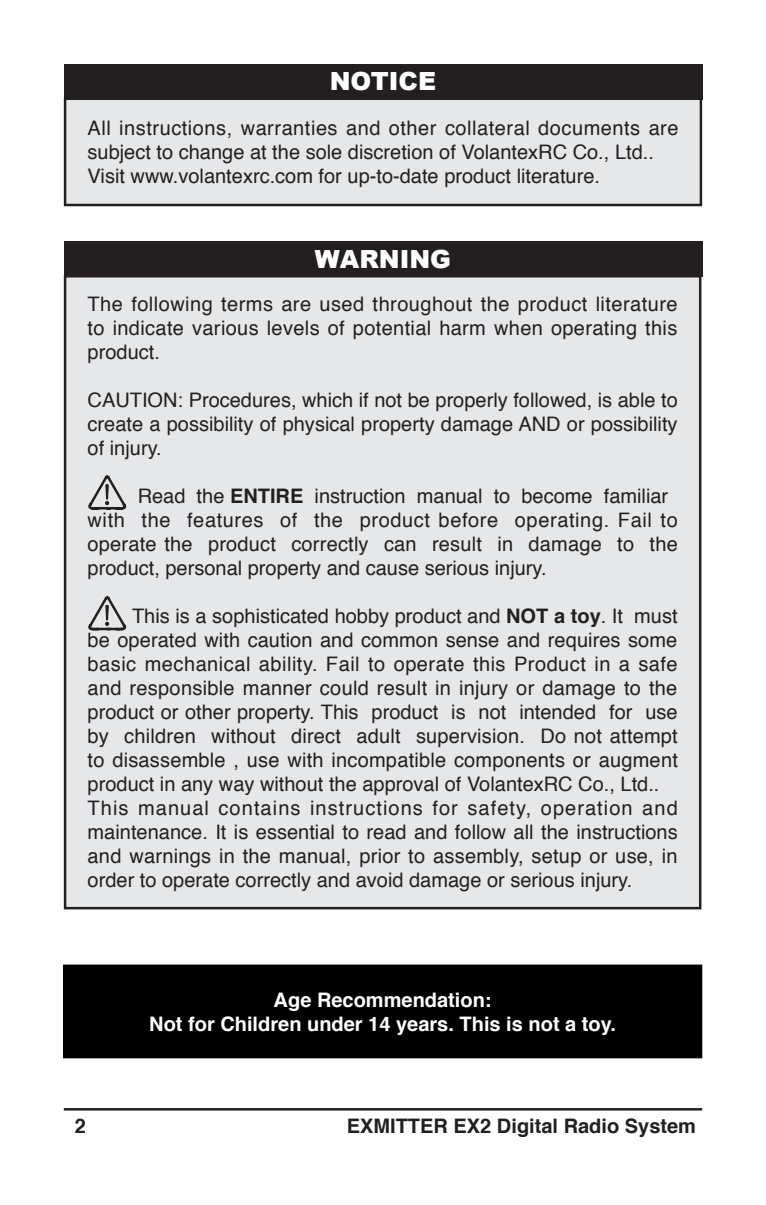
<style>
.page{position:relative;width:766px;height:1205px;background:#fff}
.page>*{position:absolute;margin:0;border:0;box-sizing:border-box;transform-origin:0 0}
.t1{font:900 25px "Arial";color:#fff}
.t2{font:20px/24px "Helvetica";letter-spacing:.005em;color:#231f20}
.t3{font:700 20px/24px "Helvetica";color:#fff;text-align:center}
.t4{font:700 20px "Helvetica";color:#231f20}
.s1{font-weight:700}
</style>
<div class="page">
<hr style="left:64px;top:1108px;width:638px;height:2px;background:#231f20">
<div style="left:65px;top:99px;width:635px;height:106px;background:#e6e7e9"></div>
<div style="left:64px;top:97px;width:638px;height:109px;border:2px solid #231f20"></div>
<div style="left:64px;top:64px;width:638px;height:35px;background:#231f20"></div>
<div style="left:65px;top:276px;width:635px;height:632px;background:#e6e7e9"></div>
<div style="left:64px;top:241px;width:638px;height:36px;background:#231f20"></div>
<div style="left:63px;top:965px;width:638px;height:93px;background:#000"></div>
<svg style="left:88px;top:475px;width:39px;height:35px"></svg>
<svg style="left:88px;top:595px;width:39px;height:36px"></svg>
<p class="t1" style="left:330px;top:63px;width:108px">NOTICE</p>
<p class="t2" style="left:88px;top:117px;width:592px">All instructions, warranties and other collateral documents are subject to change at the sole discretion of VolantexRC Co., Ltd..<br>Visit www.volantexrc.com for up-to-date product literature.</p>
<p class="t1" style="left:315px;top:241px;width:138px">WARNING</p>
<p class="t2" style="left:88px;top:293px;width:591px;text-align:justify">The following terms are used throughout the product literature to indicate various levels of potential harm when operating this product.</p>
<p class="t2" style="left:88px;top:389px;width:591px;text-align:justify">CAUTION: Procedures, which if not be properly followed, is able to create a possibility of physical property damage AND or possibility of injury.</p>
<p class="t2" style="left:88px;top:485px;width:591px;text-indent:50px">Read the <span class="s1">ENTIRE</span> instruction manual to become familiar with the features of the product before operating. Fail to operate the product correctly can result in damage to the product, personal property and cause serious injury.</p>
<p class="t2" style="left:88px;top:605px;width:591px;text-indent:44px">This is a sophisticated hobby product and <span class="s1">NOT a toy</span>. It must be operated with caution and common sense and requires some basic mechanical ability. Fail to operate this Product in a safe and responsible manner could result in injury or damage to the product or other property. This product is not intended for use by children without direct adult supervision. Do not attempt to disassemble , use with incompatible components or augment product in any way without the approval of VolantexRC Co., Ltd..<br>This manual contains instructions for safety, operation and maintenance. It is essential to read and follow all the instructions and warnings in the manual, prior to assembly, setup or use, in order to operate correctly and avoid damage or serious injury.</p>
<p class="t3" style="left:149px;top:988px;width:468px">Age Recommendation:<br>Not for Children under 14 years. This is not a toy.</p>
<p class="t4" style="left:75px;top:1110px;width:13px">2</p>
<p class="t4" style="left:347px;top:1110px;width:350px">EXMITTER EX2 Digital Radio System</p>
</div>
